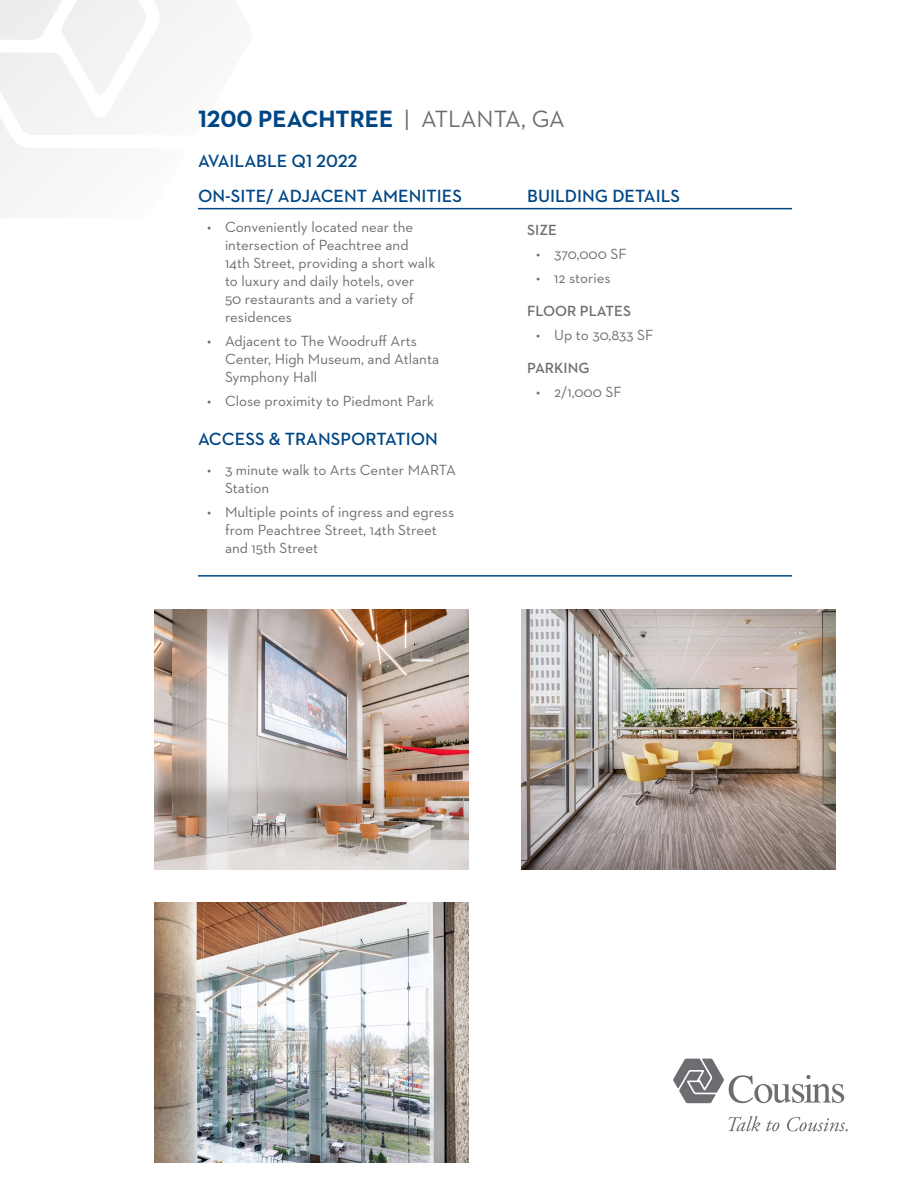
<style>
.page{position:relative;width:918px;height:1188px;background:#fff}
.page>*{position:absolute;margin:0;border:0;box-sizing:border-box;transform-origin:0 0}
.Building_Header{font:700 24px "Neutraface 2 Text";color:#004684}
.Feature_Header{font:600 18px "Neutraface 2 Text";color:#004684}
.Grey_Subhead{font:600 18px "Neutraface 2 Text";color:#004684}
.t1{font:15px/18px "Neutraface 2 Text";color:#6c6d70}
.Grey_Subhead-2{font:600 15px "Neutraface 2 Text";color:#6c6d70}
.s1{font-weight:400;color:#6c6d70}
</style>
<div class="page">
<svg style="left:0;top:0;width:252px;height:210px"></svg>
<hr style="left:198px;top:208px;width:594px;height:1px;background:#004684">
<hr style="left:198px;top:575px;width:594px;height:2px;background:#004684">
<svg style="left:673px;top:1059px;width:171px;height:44px"></svg>
<svg style="left:728px;top:1116px;width:32px;height:15px"></svg>
<svg style="left:766px;top:1121px;width:13px;height:10px"></svg>
<svg style="left:787px;top:1117px;width:61px;height:14px"></svg>
<img style="left:155px;top:610px;width:313px;height:260px">
<img style="left:522px;top:610px;width:313px;height:260px">
<img style="left:155px;top:903px;width:313px;height:259px">
<p class="Building_Header" style="left:198px;top:103px;width:368px">1200 PEACHTREE <span class="s1">| ATLANTA, GA</span></p>
<p class="Feature_Header" style="left:198px;top:150px;width:161px">AVAILABLE Q1 2022</p>
<p class="Feature_Header" style="left:198px;top:185px;width:266px">ON-SITE/ ADJACENT AMENITIES</p>
<p class="t1" style="left:225px;top:218px;width:212px;text-indent:-18px">• Conveniently located near the intersection of Peachtree and<br>14th Street, providing a short walk to luxury and daily hotels, over<br>50 restaurants and a variety of residences</p>
<p class="t1" style="left:225px;top:332px;width:216px;text-indent:-18px">• Adjacent to The Woodruff Arts<br>Center, High Museum, and Atlanta<br>Symphony Hall</p>
<p class="t1" style="left:207px;top:392px;width:229px">• Close proximity to Piedmont Park</p>
<p class="Feature_Header" style="left:198px;top:428px;width:241px">ACCESS &amp; TRANSPORTATION</p>
<p class="t1" style="left:225px;top:461px;width:232px;text-indent:-18px">• 3 minute walk to Arts Center MARTA<br>Station</p>
<p class="t1" style="left:225px;top:503px;width:231px;text-indent:-18px">• Multiple points of ingress and egress from Peachtree Street, 14th Street and 15th Street</p>
<p class="Grey_Subhead" style="left:527px;top:185px;width:154px">BUILDING DETAILS</p>
<p class="Grey_Subhead-2" style="left:527px;top:221px;width:31px">SIZE</p>
<p class="t1" style="left:536px;top:245px;width:92px">• 370,000 SF</p>
<p class="t1" style="left:536px;top:269px;width:76px">• 12 stories</p>
<p class="Grey_Subhead-2" style="left:527px;top:302px;width:105px">FLOOR PLATES</p>
<p class="t1" style="left:536px;top:326px;width:119px">• Up to 30,833 SF</p>
<p class="Grey_Subhead-2" style="left:527px;top:359px;width:64px">PARKING</p>
<p class="t1" style="left:536px;top:383px;width:87px">• 2/1,000 SF</p>
</div>
